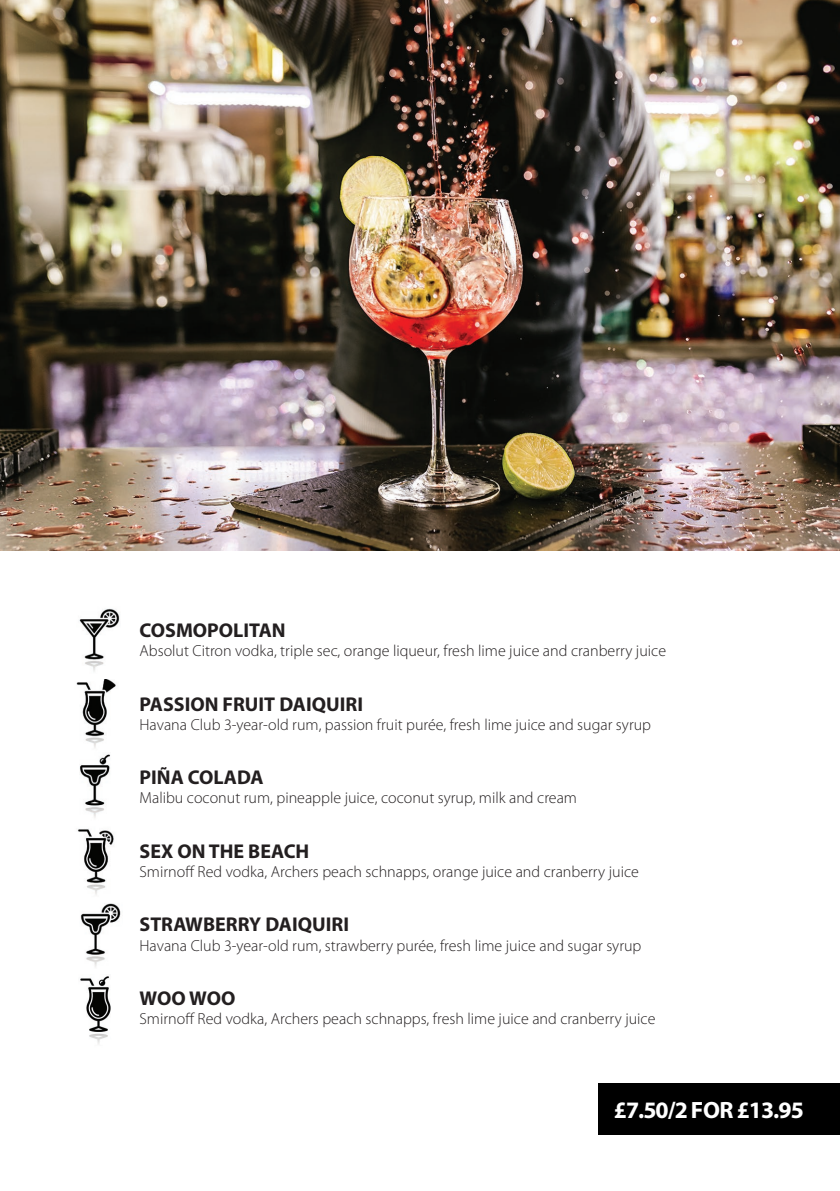
<style>
.page{position:relative;width:840px;height:1191px;background:#fff}
.page>*{position:absolute;margin:0;border:0;box-sizing:border-box;transform-origin:0 0}
.t1{font:700 23.6px "Myriad Pro";letter-spacing:-.04em;color:#fff}
.t2{font:700 20px "Myriad Pro";color:#231f20}
.t3{font:300 16px "Myriad Pro";color:#231f20}
</style>
<div class="page">
<img style="left:0;top:0;width:839px;height:550px">
<div style="left:598px;top:1083px;width:241px;height:51px;background:#000"></div>
<img style="left:77px;top:829px;width:37px;height:66px">
<img style="left:80px;top:903px;width:41px;height:64px">
<img style="left:76px;top:679px;width:40px;height:69px">
<img style="left:79px;top:608px;width:41px;height:64px">
<img style="left:79px;top:754px;width:31px;height:64px">
<img style="left:80px;top:976px;width:31px;height:68px">
<p class="t2" style="left:139px;top:617px;width:148px">COSMOPOLITAN</p>
<p class="t3" style="left:139px;top:641px;width:528px">Absolut Citron vodka, triple sec, orange liqueur, fresh lime juice and cranberry juice</p>
<p class="t2" style="left:139px;top:691px;width:225px">PASSION FRUIT DAIQUIRI</p>
<p class="t3" style="left:139px;top:715px;width:512px">Havana Club 3-year-old rum, passion fruit purée, fresh lime juice and sugar syrup</p>
<p class="t2" style="left:139px;top:764px;width:126px">PIÑA COLADA</p>
<p class="t3" style="left:139px;top:788px;width:439px">Malibu coconut rum, pineapple juice, coconut syrup, milk and cream</p>
<p class="t2" style="left:139px;top:838px;width:171px">SEX ON THE BEACH</p>
<p class="t3" style="left:139px;top:862px;width:500px">Smirnoff Red vodka, Archers peach schnapps, orange juice and cranberry juice</p>
<p class="t2" style="left:139px;top:911px;width:211px">STRAWBERRY DAIQUIRI</p>
<p class="t3" style="left:139px;top:935px;width:503px">Havana Club 3-year-old rum, strawberry purée, fresh lime juice and sugar syrup</p>
<p class="t2" style="left:139px;top:985px;width:97px">WOO WOO</p>
<p class="t3" style="left:139px;top:1009px;width:517px">Smirnoff Red vodka, Archers peach schnapps, fresh lime juice and cranberry juice</p>
<p class="t1" style="left:613px;top:1094px;width:191px">£7.50/2 FOR £13.95</p>
</div>
